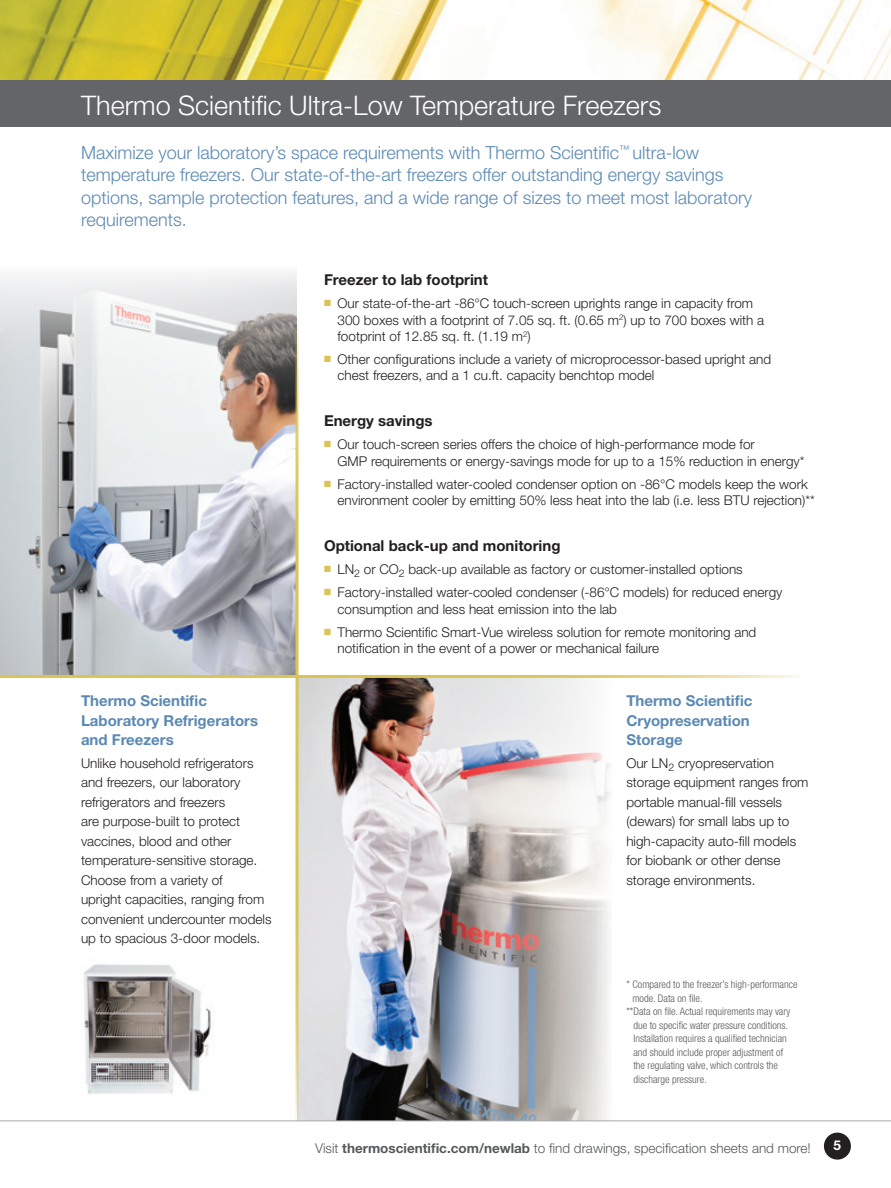
<style>
.page{position:relative;width:891px;height:1188px;background:#fff}
.page>*{position:absolute;margin:0;border:0;box-sizing:border-box;transform-origin:0 0}
.headers{font:300 27px "Helvetica Neue LT Std";color:#fff}
.intros{font:300 18px/22.5px "Helvetica Neue LT Std";color:#5b89b3}
.secondary_subheads{font:700 15px/19.5px "Helvetica Neue LT Std";color:#5b89b3}
.subheads{font:700 15px "Helvetica Neue LT Std";color:#231f20}
.body_copy{font:300 13.5px/19.5px "Helvetica Neue LT Std";color:#231f20}
.t1{font:300 13.5px "Helvetica Neue LT Std";color:#57585a}
.t2{font:700 13.5px "Helvetica Neue LT Std";color:#fff}
.footnote{font:300 condensed 10.5px/13.5px "Helvetica Neue LT Std";color:#57585a}
.s1{font-weight:700}
</style>
<div class="page">
<div style="left:824px;top:1133px;width:27px;height:27px;background:#231f20;border-radius:50%"></div>
<img style="left:0;top:0;width:891px;height:80px">
<div style="left:0;top:80px;width:891px;height:47px;background:#646569"></div>
<img style="left:0;top:272px;width:297px;height:403px">
<img style="left:298px;top:678px;width:311px;height:442px">
<hr style="left:0;top:1120px;width:891px;height:1px;background:#a8a9ad">
<hr style="left:0;top:675px;width:801px;height:3px;background:#dac453">
<hr style="left:296px;top:295px;width:2px;height:826px;background:#dac453">
<img style="left:83px;top:964px;width:131px;height:130px">
<p class="headers" style="left:81px;top:89px;width:582px">Thermo Scientific Ultra-Low Temperature Freezers</p>
<p class="intros" style="left:81px;top:141px;width:672px">Maximize your laboratory’s space requirements with Thermo Scientific<sup>™</sup> ultra-low temperature freezers. Our state-of-the-art freezers offer outstanding energy savings options, sample protection features, and a wide range of sizes to meet most laboratory requirements.</p>
<p class="secondary_subheads" style="left:81px;top:691px;width:179px">Thermo Scientific<br>Laboratory Refrigerators and Freezers</p>
<p class="body_copy" style="left:81px;top:753px;width:192px">Unlike household refrigerators and freezers, our laboratory refrigerators and freezers<br>are purpose-built to protect vaccines, blood and other temperature-sensitive storage.<br>Choose from a variety of<br>upright capacities, ranging from convenient undercounter models up to spacious 3-door models.</p>
<p class="subheads" style="left:324px;top:270px;width:166px">Freezer to lab footprint</p>
<p class="body_copy" style="left:338px;top:295px;width:428px;line-height:16.5px;text-indent:-14px"><sup>■</sup> Our state-of-the-art -86°C touch-screen uprights range in capacity from<br>300 boxes with a footprint of 7.05 sq. ft. (0.65 m<sup>2</sup>) up to 700 boxes with a footprint of 12.85 sq. ft. (1.19 m<sup>2</sup>)</p>
<p class="body_copy" style="left:338px;top:351px;width:435px;line-height:16.5px;text-indent:-14px"><sup>■</sup> Other configurations include a variety of microprocessor-based upright and chest freezers, and a 1 cu.ft. capacity benchtop model</p>
<p class="subheads" style="left:324px;top:412px;width:110px">Energy savings</p>
<p class="body_copy" style="left:338px;top:436px;width:469px;line-height:16.5px;text-indent:-14px"><sup>■</sup> Our touch-screen series offers the choice of high-performance mode for<br>GMP requirements or energy-savings mode for up to a 15% reduction in energy*</p>
<p class="body_copy" style="left:338px;top:476px;width:479px;line-height:16.5px;text-indent:-14px"><sup>■</sup> Factory-installed water-cooled condenser option on -86°C models keep the work environment cooler by emitting 50% less heat into the lab (i.e. less BTU rejection)**</p>
<p class="subheads" style="left:324px;top:537px;width:238px">Optional back-up and monitoring</p>
<p class="body_copy" style="left:324px;top:560px;width:420px"><sup>■</sup> LN<sub>2</sub> or CO<sub>2</sub> back-up available as factory or customer-installed options</p>
<p class="body_copy" style="left:338px;top:584px;width:447px;line-height:16.5px;text-indent:-14px"><sup>■</sup> Factory-installed water-cooled condenser (-86°C models) for reduced energy consumption and less heat emission into the lab</p>
<p class="body_copy" style="left:338px;top:623px;width:420px;line-height:16.5px;text-indent:-14px"><sup>■</sup> Thermo Scientific Smart-Vue wireless solution for remote monitoring and notification in the event of a power or mechanical failure</p>
<p class="secondary_subheads" style="left:626px;top:691px;width:128px">Thermo Scientific<br>Cryopreservation<br>Storage</p>
<p class="body_copy" style="left:626px;top:753px;width:184px">Our LN<sub>2</sub> cryopreservation storage equipment ranges from portable manual-fill vessels (dewars) for small labs up to high-capacity auto-fill models for biobank or other dense storage environments.</p>
<p class="footnote" style="left:632px;top:978px;width:167px;text-indent:-6px">* Compared to the freezer’s high-performance mode. Data on file.</p>
<p class="footnote" style="left:633px;top:1005px;width:159px;text-indent:-7px">**Data on file. Actual requirements may vary due to specific water pressure conditions.<br>Installation requires a qualified technician and should include proper adjustment of the regulating valve, which controls the discharge pressure.</p>
<p class="t1" style="left:315px;top:1140px;width:497px">Visit <span class="s1">thermoscientific.com/newlab</span> to find drawings, specification sheets and more!</p>
<p class="t2" style="left:833px;top:1137px;width:9px">5</p>
</div>
